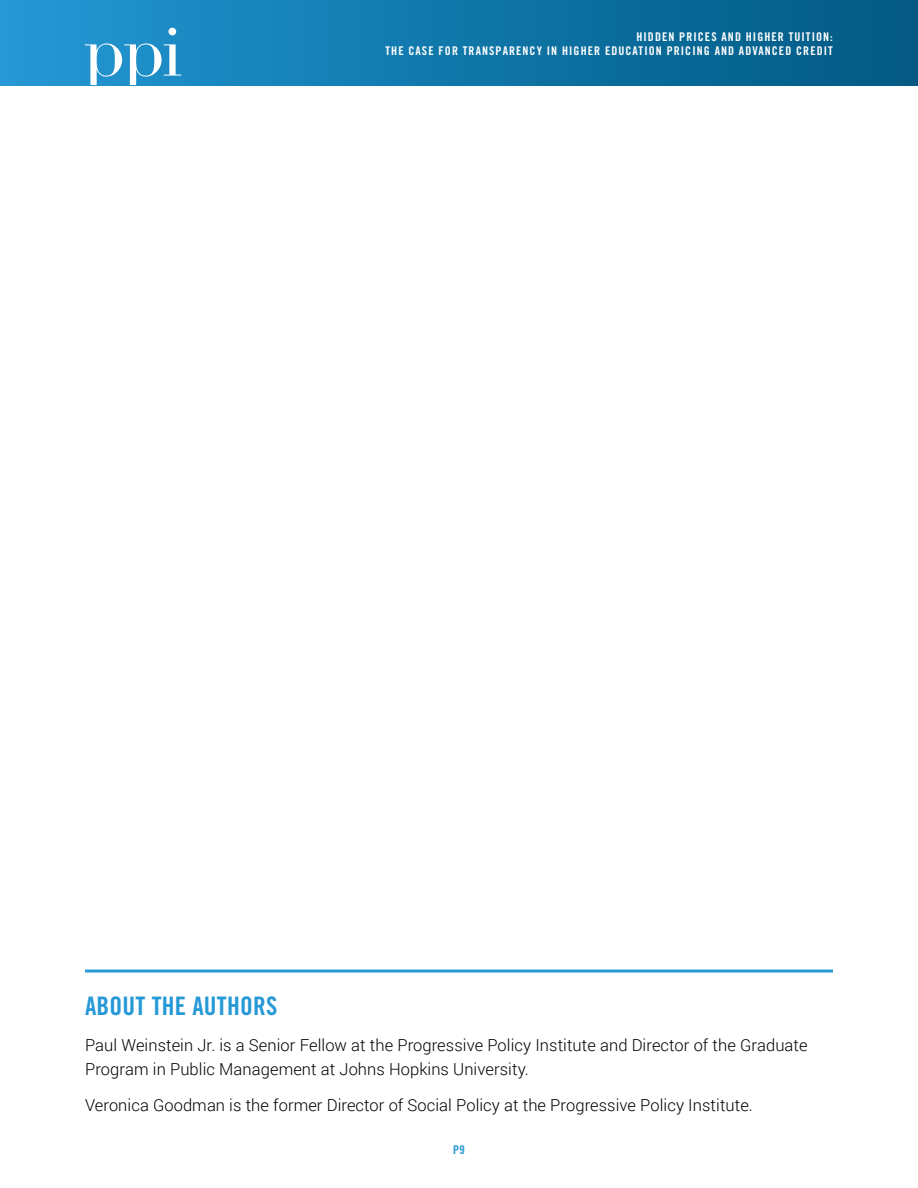
<style>
.page{position:relative;width:918px;height:1188px;background:#fff}
.page>*{position:absolute;margin:0;border:0;box-sizing:border-box;transform-origin:0 0}
.t1{font:25.5px "Trade Gothic LT Std Bd Cn 20";letter-spacing:.01em;color:#2699d6}
.t2{font:300 16.5px/24px "Roboto";letter-spacing:.005em;color:#000}
.t3{font:12px/14.4px "Trade Gothic LT Std Bd Cn 20";letter-spacing:.09em;color:#fff;text-align:right}
.t4{font:12px "Trade Gothic LT Std Bd Cn 20";color:#2699d6}
</style>
<div class="page">
<div style="left:0;top:0;width:918px;height:85px;background:linear-gradient(to right,#2398d4,#005881)"></div>
<svg style="left:168px;top:28px;width:8px;height:7px"></svg>
<svg style="left:85px;top:43px;width:96px;height:42px"></svg>
<hr style="left:85px;top:970px;width:748px;height:3px;background:#2699d6">
<p class="t3" style="left:386px;top:29px;width:449px">HIDDEN PRICES AND HIGHER TUITION:<br>THE CASE FOR TRANSPARENCY IN HIGHER EDUCATION PRICING AND ADVANCED CREDIT</p>
<h1 class="t1" style="left:85px;top:990px;width:194px">ABOUT THE AUTHORS</h1>
<p class="t2" style="left:85px;top:1033px;width:724px">Paul Weinstein Jr. is a Senior Fellow at the Progressive Policy Institute and Director of the Graduate<br>Program in Public Management at Johns Hopkins University.</p>
<p class="t2" style="left:85px;top:1093px;width:669px">Veronica Goodman is the former Director of Social Policy at the Progressive Policy Institute.</p>
<p class="t4" style="left:453px;top:1142px;width:13px">P9</p>
</div>
